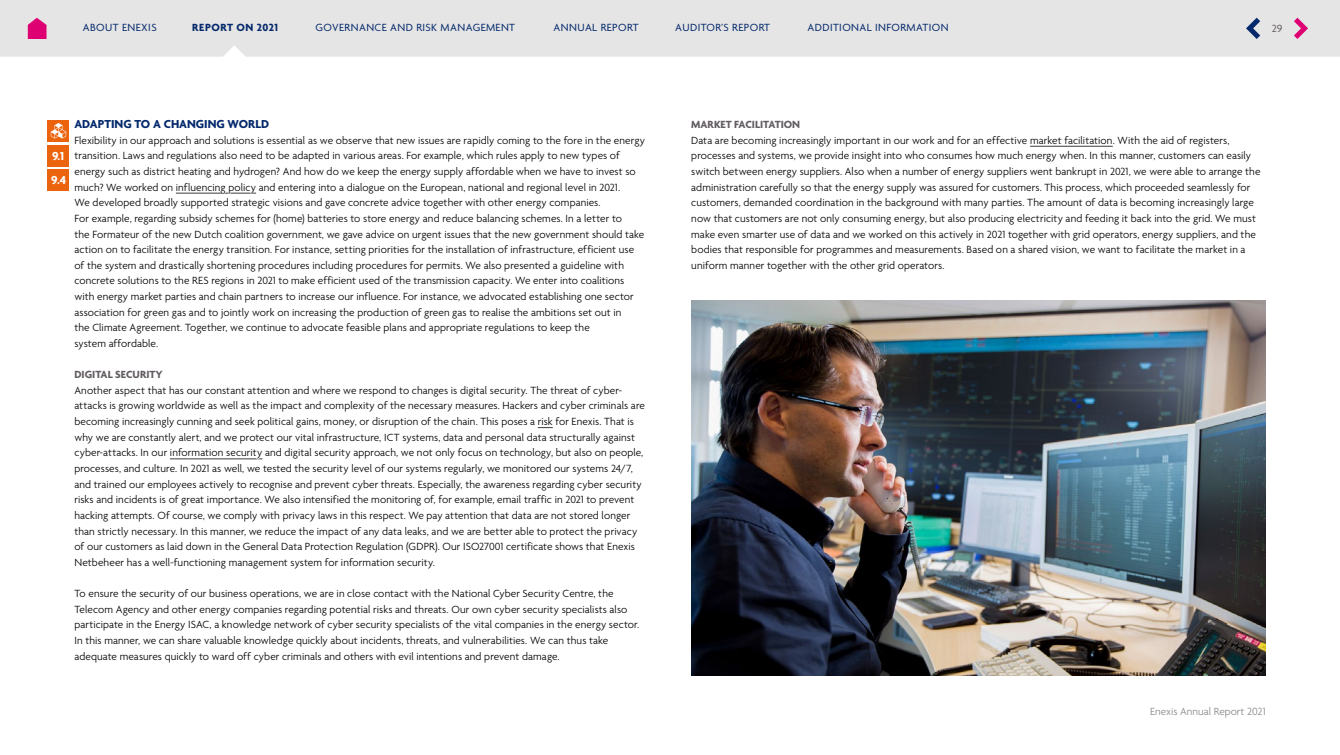
<style>
.page{position:relative;width:1340px;height:755px;background:#fff}
.page>*{position:absolute;margin:0;border:0;box-sizing:border-box;transform-origin:0 0}
.t1{font:700 12.5px "Agenda";color:#04296c}
.t2{font:700 12.5px/24.8px "Agenda";color:#fff}
.t3{font:300 11.25px/15.6px "Agenda";letter-spacing:.01em;color:#000}
.t4{font:11.25px "Agenda";letter-spacing:.035em;color:#04296c}
.t5{font:300 11.25px "Agenda";color:#8a868a}
.t6{font:700 11.25px "Agenda";color:#635d63}
.t7{font:700 11.25px "Agenda";letter-spacing:.05em;color:#04296c}
.t8{font:11.25px "Agenda";color:#635d63}
.s1{color:#fff}
.s2{font-weight:700;color:#635d63}
</style>
<div class="page">
<hr style="left:176px;top:193px;width:80px;height:1px;background:#3d3c3f">
<svg style="left:538px;top:427px;width:15px;height:1px"></svg>
<hr style="left:170px;top:458px;width:92px;height:1px;background:#3d3c3f">
<hr style="left:1030px;top:146px;width:82px;height:1px;background:#3d3c3f">
<div style="left:48px;top:145px;width:21px;height:21px;background:#ec630d"></div>
<div style="left:48px;top:170px;width:21px;height:21px;background:#ec630d"></div>
<div style="left:48px;top:120px;width:21px;height:21px;background:#ec630d"></div>
<svg style="left:51px;top:123px;width:15px;height:16px"></svg>
<img style="left:691px;top:300px;width:574px;height:375px">
<div style="left:0;top:0;width:1339px;height:57px;background:#e5e5e5"></div>
<svg style="left:28px;top:18px;width:18px;height:21px"></svg>
<svg style="left:1293px;top:18px;width:14px;height:21px"></svg>
<svg style="left:1245px;top:18px;width:15px;height:21px"></svg>
<p class="t4" style="left:83px;top:21px;width:75px">ABOUT ENEXIS</p>
<p class="t7" style="left:192px;top:21px;width:87px">REPORT ON 2021</p>
<p class="t4" style="left:315px;top:21px;width:201px">GOVERNANCE AND RISK MANAGEMENT</p>
<p class="t4" style="left:553px;top:21px;width:86px">ANNUAL REPORT</p>
<p class="t4" style="left:675px;top:21px;width:96px">AUDITOR’S REPORT</p>
<p class="t4" style="left:807px;top:21px;width:142px">ADDITIONAL INFORMATION</p>
<p class="t8" style="left:1271px;top:22px;width:12px">29</p>
<p class="t2" style="left:51px;top:144px;width:16px">9.1<br>9.4</p>
<p class="t1" style="left:74px;top:117px;width:196px">ADAPTING TO A CHANGING WORLD</p>
<p class="t3" style="left:74px;top:133px;width:572px">Flexibility in our approach and solutions is essential as we observe that new issues are rapidly coming to the fore in the energy transition. Laws and regulations also need to be adapted in various areas. For example, which rules apply to new types of energy such as district heating and hydrogen? And how do we keep the energy supply affordable when we have to invest so much? We worked on <span class="s1">influencing policy</span> and entering into a dialogue on the European, national and regional level in 2021.<br>We developed broadly supported strategic visions and gave concrete advice together with other energy companies.<br>For example, regarding subsidy schemes for (home) batteries to store energy and reduce balancing schemes. In a letter to<br>the Formateur of the new Dutch coalition government, we gave advice on urgent issues that the new government should take action on to facilitate the energy transition. For instance, setting priorities for the installation of infrastructure, efficient use of the system and drastically shortening procedures including procedures for permits. We also presented a guideline with concrete solutions to the RES regions in 2021 to make efficient used of the transmission capacity. We enter into coalitions with energy market parties and chain partners to increase our influence. For instance, we advocated establishing one sector association for green gas and to jointly work on increasing the production of green gas to realise the ambitions set out in<br>the Climate Agreement. Together, we continue to advocate feasible plans and appropriate regulations to keep the<br>system affordable.</p>
<p class="t6" style="left:74px;top:368px;width:90px">DIGITAL SECURITY</p>
<p class="t3" style="left:74px;top:383px;width:572px">Another aspect that has our constant attention and where we respond to changes is digital security. The threat of cyber&shy;attacks is growing worldwide as well as the impact and complexity of the necessary measures. Hackers and cyber criminals are becoming increasingly cunning and seek political gains, money, or disruption of the chain. This poses a <span class="s1">risk</span> for Enexis. That is why we are constantly alert, and we protect our vital infrastructure, ICT systems, data and personal data structurally against cyber-attacks. In our <span class="s1">information security</span> and digital security approach, we not only focus on technology, but also on people, processes, and culture. In 2021 as well, we tested the security level of our systems regularly, we monitored our systems 24/7, and trained our employees actively to recognise and prevent cyber threats. Especially, the awareness regarding cyber security risks and incidents is of great importance. We also intensified the monitoring of, for example, email traffic in 2021 to prevent hacking attempts. Of course, we comply with privacy laws in this respect. We pay attention that data are not stored longer than strictly necessary. In this manner, we reduce the impact of any data leaks, and we are better able to protect the privacy of our customers as laid down in the General Data Protection Regulation (GDPR). Our ISO27001 certificate shows that Enexis Netbeheer has a well-functioning management system for information security.</p>
<p class="t3" style="left:74px;top:586px;width:566px">To ensure the security of our business operations, we are in close contact with the National Cyber Security Centre, the Telecom Agency and other energy companies regarding potential risks and threats. Our own cyber security specialists also participate in the Energy ISAC, a knowledge network of cyber security specialists of the vital companies in the energy sector.<br>In this manner, we can share valuable knowledge quickly about incidents, threats, and vulnerabilities. We can thus take adequate measures quickly to ward off cyber criminals and others with evil intentions and prevent damage.</p>
<p class="t3" style="left:691px;top:117px;width:571px"><span class="s2">MARKET FACILITATION<br></span>Data are becoming increasingly important in our work and for an effective <span class="s1">market facilitation</span>. With the aid of registers, processes and systems, we provide insight into who consumes how much energy when. In this manner, customers can easily switch between energy suppliers. Also when a number of energy suppliers went bankrupt in 2021, we were able to arrange the administration carefully so that the energy supply was assured for customers. This process, which proceeded seamlessly for customers, demanded coordination in the background with many parties. The amount of data is becoming increasingly large now that customers are not only consuming energy, but also producing electricity and feeding it back into the grid. We must make even smarter use of data and we worked on this actively in 2021 together with grid operators, energy suppliers, and the bodies that responsible for programmes and measurements. Based on a shared vision, we want to facilitate the market in a uniform manner together with the other grid operators.</p>
<p class="t5" style="left:1150px;top:705px;width:117px">Enexis Annual Report 2021</p>
</div>
